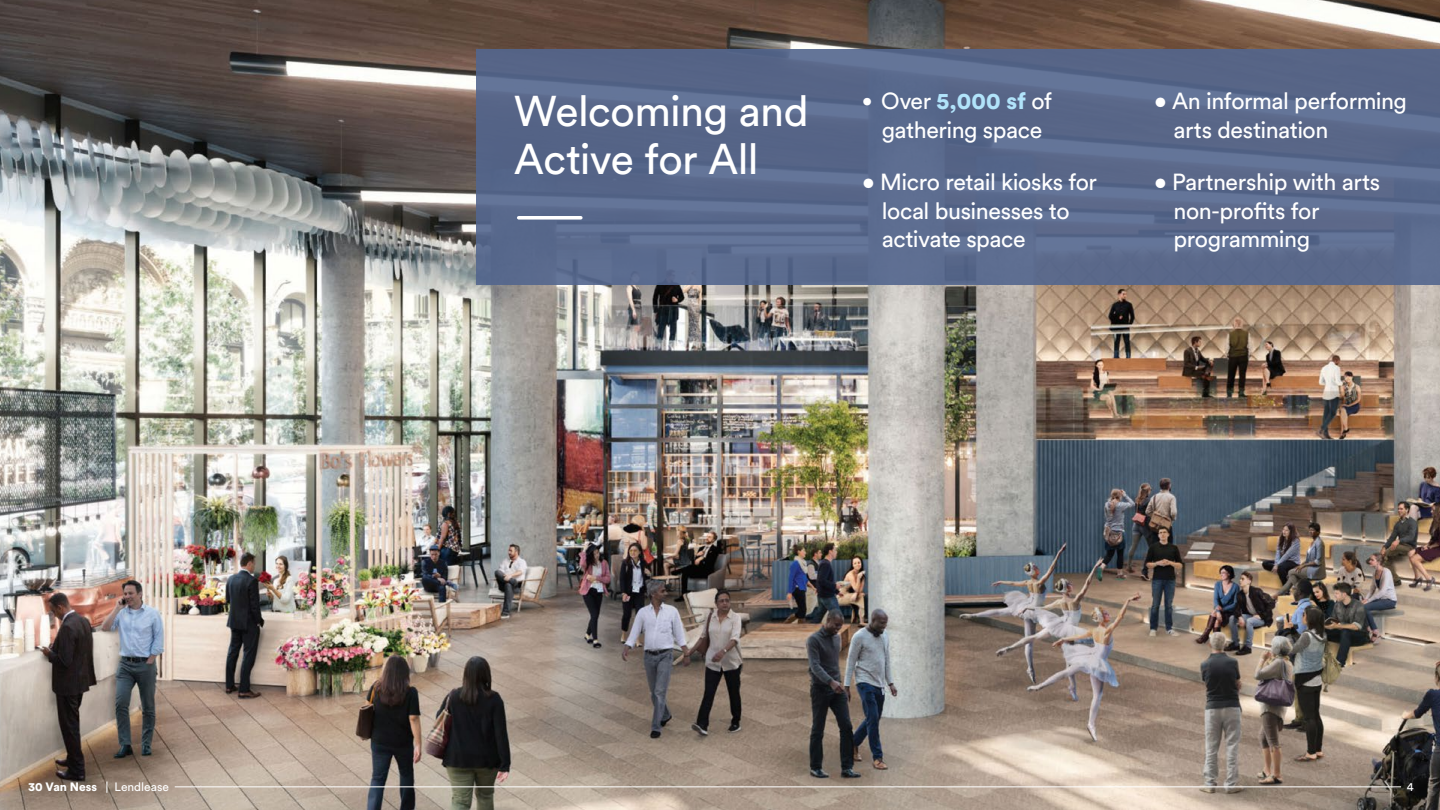
<style>
.page{position:relative;width:1440px;height:810px;background:#fff}
.page>*{position:absolute;margin:0;border:0;box-sizing:border-box;transform-origin:0 0}
.t1{font:42.6px/48px "Circular Std";letter-spacing:-.015em;color:#fff}
.t2{font:23.1px/28.3px "Circular Std";letter-spacing:-.02em;color:#fff}
.t3{font:12px "Circular Std";color:#fff}
.s1{font-size:18.45px}
.s2{font-weight:900;color:#b1e3fa}
.s3{font-weight:900}
</style>
<div class="page">
<img style="left:0;top:0;width:1440px;height:810px">
<div style="left:476px;top:50px;width:964px;height:235px;background:linear-gradient(to right,#59698c,#5c6a8c)"></div>
<svg style="left:519px;top:216px;width:62px;height:4px"></svg>
<hr style="left:175px;top:786px;width:1226px;height:1px;background:#fff">
<h1 class="t1" style="left:514px;top:87px;width:296px">Welcoming and<br>Active for All</h1>
<p class="t2" style="left:862px;top:87px;width:191px;text-align:center"><span class="s1">•</span> Over <span class="s2">5,000 sf</span> of gathering space</p>
<p class="t2" style="left:881px;top:168px;width:217px;text-indent:-20px">• Micro retail kiosks for local businesses to activate space</p>
<p class="t2" style="left:1173px;top:87px;width:235px;text-indent:-20px">• An informal performing arts destination</p>
<p class="t2" style="left:1173px;top:168px;width:208px;text-indent:-20px">• Partnership with arts non-profits for programming</p>
<p class="t3" style="left:28px;top:779px;width:142px"><span class="s3">30 Van Ness</span> | Lendlease</p>
<p class="t3" style="left:1406px;top:779px;width:8px">4</p>
</div>
